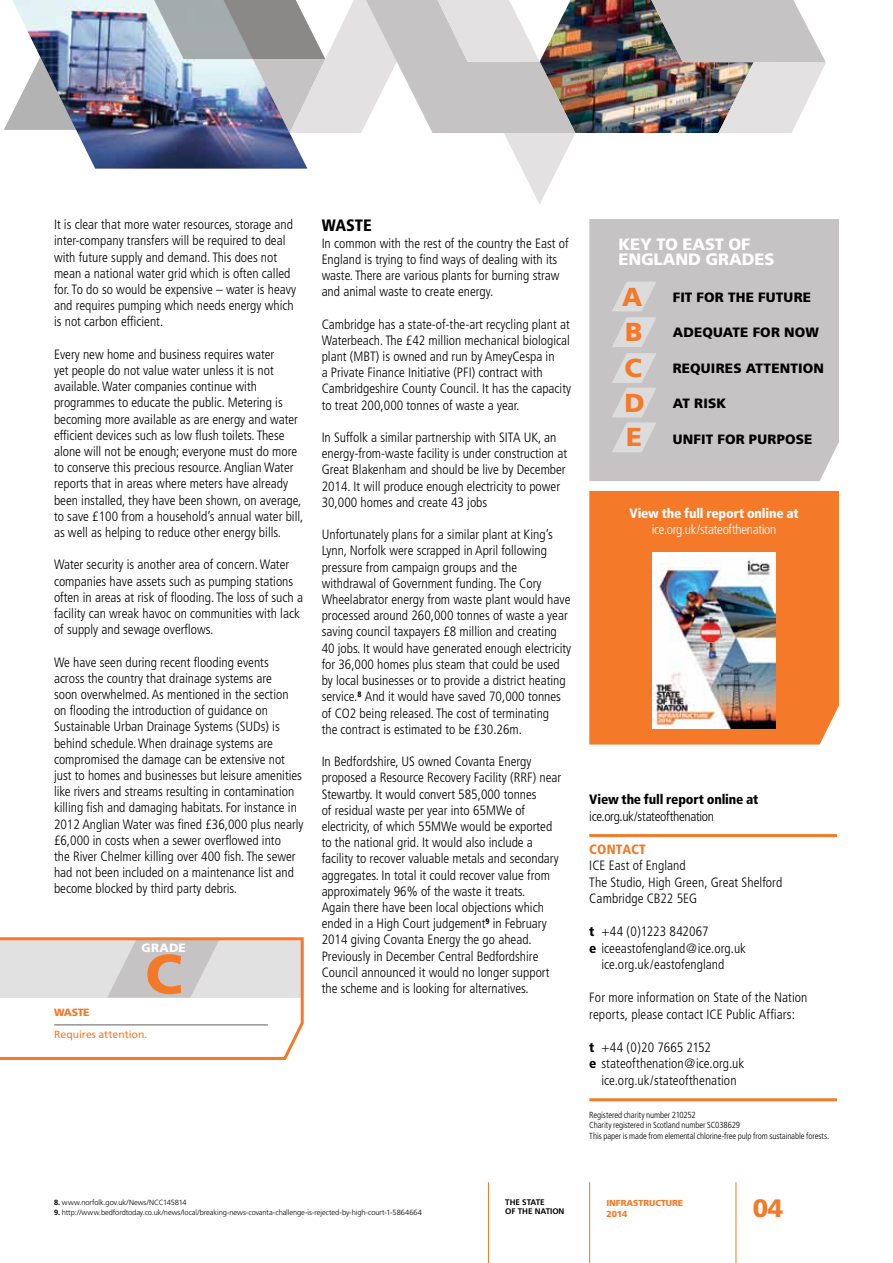
<style>
.page{position:relative;width:893px;height:1263px;background:#fff}
.page>*{position:absolute;margin:0;border:0;box-sizing:border-box;transform-origin:0 0}
.t1{font:900 55.5px "Frutiger";color:#f47929}
.t2{font:900 25.95px/35.2px "Frutiger";color:#f47929;text-align:justify}
.t3{font:900 25.2px "Frutiger";color:#f47929}
.t4{font:900 16.5px "Frutiger";letter-spacing:-.015em;color:#fff}
.t5{font:900 condensed 16.5px "Frutiger";color:#000}
.t6{font:300 condensed 13.5px/16.2px "Frutiger";color:#000}
.t7{font:900 13.5px "Frutiger";letter-spacing:.015em;color:#000}
.t8{font:300 condensed 13.5px "Frutiger";letter-spacing:-.025em;color:#000}
.t9{font:300 condensed 13.5px "Frutiger";letter-spacing:-.025em;color:#fff}
.t10{font:900 condensed 13.5px "Frutiger";letter-spacing:-.01em;color:#000}
.t11{font:900 condensed 13.5px "Frutiger";letter-spacing:-.01em;color:#fff}
.t12{font:900 condensed 13.5px "Frutiger";color:#f47929}
.t13{font:900 12px "Frutiger";color:#fff}
.t14{font:10.5px "Frutiger";letter-spacing:-.005em;color:#f47929}
.t15{font:900 10.5px "Frutiger";letter-spacing:-.045em;color:#f47929}
.t16{font:300 condensed 8.85px/10.5px "Frutiger";letter-spacing:-.01em;color:#000}
.t17{font:900 8.7px/10.5px "Frutiger";letter-spacing:-.005em;color:#f47929}
.t18{font:700 8.1px/8.7px "Frutiger";letter-spacing:-.005em;color:#000}
.t19{font:300 7.5px "Frutiger";letter-spacing:-.015em;color:#000}
.s1{font-weight:900}
.s2{font-weight:700}
</style>
<div class="page">
<hr style="left:488px;top:1182px;width:1px;height:81px;background:#f47929">
<hr style="left:589px;top:1182px;width:1px;height:81px;background:#f47929">
<hr style="left:736px;top:1182px;width:1px;height:81px;background:#f47929">
<div style="left:589px;top:219px;width:250px;height:262px;background:#c5c3c3"></div>
<svg style="left:612px;top:282px;width:45px;height:29px"></svg>
<svg style="left:612px;top:317px;width:45px;height:30px"></svg>
<svg style="left:612px;top:353px;width:45px;height:99px;background:#d3d1d1"></svg>
<hr style="left:589px;top:834px;width:248px;height:3px;background:#f47929">
<hr style="left:589px;top:1098px;width:248px;height:3px;background:#f47929">
<svg style="left:0;top:937px;width:304px;height:123px"></svg>
<div style="left:589px;top:491px;width:250px;height:253px;background:#f47929"></div>
<img style="left:652px;top:555px;width:124px;height:173px">
<svg style="left:4px;top:116px;width:7px;height:14px"></svg>
<img style="left:11px;top:0;width:137px;height:169px">
<img style="left:148px;top:0;width:678px;height:204px">
<p class="t6" style="left:54px;top:217px;width:244px">It is clear that more water resources, storage and inter-company transfers will be required to deal with future supply and demand. This does not mean a national water grid which is often called for. To do so would be expensive – water is heavy and requires pumping which needs energy which is not carbon efficient.</p>
<p class="t6" style="left:54px;top:346px;width:251px">Every new home and business requires water<br>yet people do not value water unless it is not available. Water companies continue with programmes to educate the public. Metering is becoming more available as are energy and water efficient devices such as low flush toilets. These alone will not be enough; everyone must do more to conserve this precious resource. Anglian Water reports that in areas where meters have already been installed, they have been shown, on average, to save £100 from a household’s annual water bill, as well as helping to reduce other energy bills.</p>
<p class="t6" style="left:54px;top:557px;width:250px">Water security is another area of concern. Water companies have assets such as pumping stations often in areas at risk of flooding. The loss of such a facility can wreak havoc on communities with lack of supply and sewage overflows.</p>
<p class="t6" style="left:54px;top:654px;width:251px">We have seen during recent flooding events<br>across the country that drainage systems are<br>soon overwhelmed. As mentioned in the section on flooding the introduction of guidance on Sustainable Urban Drainage Systems (SUDs) is behind schedule. When drainage systems are compromised the damage can be extensive not just to homes and businesses but leisure amenities like rivers and streams resulting in contamination killing fish and damaging habitats. For instance in 2012 Anglian Water was fined £36,000 plus nearly £6,000 in costs when a sewer overflowed into<br>the River Chelmer killing over 400 fish. The sewer had not been included on a maintenance list and become blocked by third party debris.</p>
<p class="t13" style="left:141px;top:940px;width:10px">GRA</p>
<p class="t13" style="left:169px;top:940px;width:17px">DE</p>
<h1 class="t1" style="left:145px;top:940px;width:39px">C</h1>
<p class="t15" style="left:54px;top:1006px;width:37px">WASTE</p>
<p class="t14" style="left:54px;top:1028px;width:95px">Requires attention.</p>
<p class="t5" style="left:322px;top:216px;width:52px">WASTE</p>
<p class="t6" style="left:322px;top:235px;width:248px">In common with the rest of the country the East of England is trying to find ways of dealing with its waste. There are various plants for burning straw and animal waste to create energy.</p>
<p class="t6" style="left:322px;top:316px;width:251px">Cambridge has a state-of-the-art recycling plant at Waterbeach. The £42 million mechanical biological plant (MBT) is owned and run by AmeyCespa in<br>a Private Finance Initiative (PFI) contract with Cambridgeshire County Council. It has the capacity to treat 200,000 tonnes of waste a year.</p>
<p class="t6" style="left:322px;top:429px;width:247px">In Suffolk a similar partnership with SITA UK, an energy-from-waste facility is under construction at Great Blakenham and should be live by December 2014. It will produce enough electricity to power 30,000 homes and create 43 jobs</p>
<p class="t6" style="left:322px;top:527px;width:251px">Unfortunately plans for a similar plant at King’s Lynn, Norfolk were scrapped in April following pressure from campaign groups and the withdrawal of Government funding. The Cory Wheelabrator energy from waste plant would have processed around 260,000 tonnes of waste a year saving council taxpayers £8 million and creating 40 jobs. It would have generated enough electricity for 36,000 homes plus steam that could be used by local businesses or to provide a district heating service.<sup>8</sup> And it would have saved 70,000 tonnes of CO2 being released. The cost of terminating<br>the contract is estimated to be £30.26m.</p>
<p class="t6" style="left:322px;top:753px;width:241px">In Bedfordshire, US owned Covanta Energy proposed a Resource Recovery Facility (RRF) near Stewartby. It would convert 585,000 tonnes<br>of residual waste per year into 65MWe of electricity, of which 55MWe would be exported to the national grid. It would also include a facility to recover valuable metals and secondary aggregates. In total it could recover value from approximately 96% of the waste it treats.<br>Again there have been local objections which ended in a High Court judgement<sup>9</sup> in February 2014 giving Covanta Energy the go ahead.<br>Previously in December Central Bedfordshire Council announced it would no longer support the scheme and is looking for alternatives.</p>
<p class="t4" style="left:619px;top:234px;width:86px">KEY TO EAST</p>
<p class="t4" style="left:728px;top:234px;width:12px">OF</p>
<p class="t4" style="left:619px;top:249px;width:23px">ENGLAN</p>
<p class="t4" style="left:688px;top:249px;width:31px">D GRA</p>
<p class="t4" style="left:742px;top:249px;width:23px">DES</p>
<h2 class="t2" style="left:622px;top:279px;width:22px">A B C D E</h2>
<p class="t7" style="left:673px;top:289px;width:65px">FIT FOR THE</p>
<p class="t7" style="left:758px;top:289px;width:18px">FUTURE</p>
<p class="t7" style="left:673px;top:324px;width:148px">ADEQUATE FOR NOW</p>
<p class="t7" style="left:673px;top:360px;width:153px">REQUIRES ATTENTION</p>
<p class="t7" style="left:673px;top:395px;width:55px">AT RISK</p>
<p class="t7" style="left:673px;top:431px;width:141px">UNFIT FOR PURPOSE</p>
<p class="t11" style="left:629px;top:505px;width:171px">View the full report online at</p>
<p class="t9" style="left:652px;top:522px;width:126px">ice.org.uk/stateofthenation</p>
<p class="t10" style="left:589px;top:791px;width:171px">View the full report online at</p>
<p class="t8" style="left:589px;top:808px;width:126px">ice.org.uk/stateofthenation</p>
<p class="t12" style="left:589px;top:841px;width:17px">Contact</p>
<p class="t6" style="left:589px;top:857px;width:194px">ICE East of England<br>The Studio, High Green, Great Shelford<br>Cambridge CB22 5EG</p>
<p class="t6" style="left:589px;top:924px;width:121px"><span class="s1">t</span> +44 (0)1223 842067</p>
<p class="t6" style="left:589px;top:940px;width:158px"><span class="s1">e</span> iceeastofengland@ice.org.uk</p>
<p class="t6" style="left:601px;top:957px;width:125px">ice.org.uk/eastofengland</p>
<p class="t6" style="left:589px;top:989px;width:220px">For more information on State of the Nation reports, please contact ICE Public Affiars:</p>
<p class="t6" style="left:589px;top:1039px;width:123px"><span class="s1">t</span> +44 (0)20 7665 2152</p>
<p class="t6" style="left:589px;top:1056px;width:157px"><span class="s1">e</span> stateofthenation@ice.org.uk</p>
<p class="t6" style="left:601px;top:1072px;width:137px">ice.org.uk/stateofthenation</p>
<p class="t16" style="left:589px;top:1109px;width:241px">Registered charity number 210252<br>Charity registered in Scotland number SC038629<br>This paper is made from elemental chlorine-free pulp from sustainable forests.</p>
<p class="t19" style="left:54px;top:1198px;width:134px"><span class="s2">8.</span> www.norfolk.gov.uk/News/NCC145814</p>
<p class="t19" style="left:54px;top:1208px;width:369px"><span class="s2">9.</span> http://www.bedfordtoday.co.uk/news/local/breaking-news-covanta-challenge-is-rejected-by-high-court-1-5864664</p>
<p class="t18" style="left:505px;top:1198px;width:61px">THE STATE<br>OF THE NATION</p>
<p class="t17" style="left:606px;top:1198px;width:78px">INFRASTRUCTURE<br>2014</p>
<h3 class="t3" style="left:753px;top:1192px;width:32px">04</h3>
</div>
